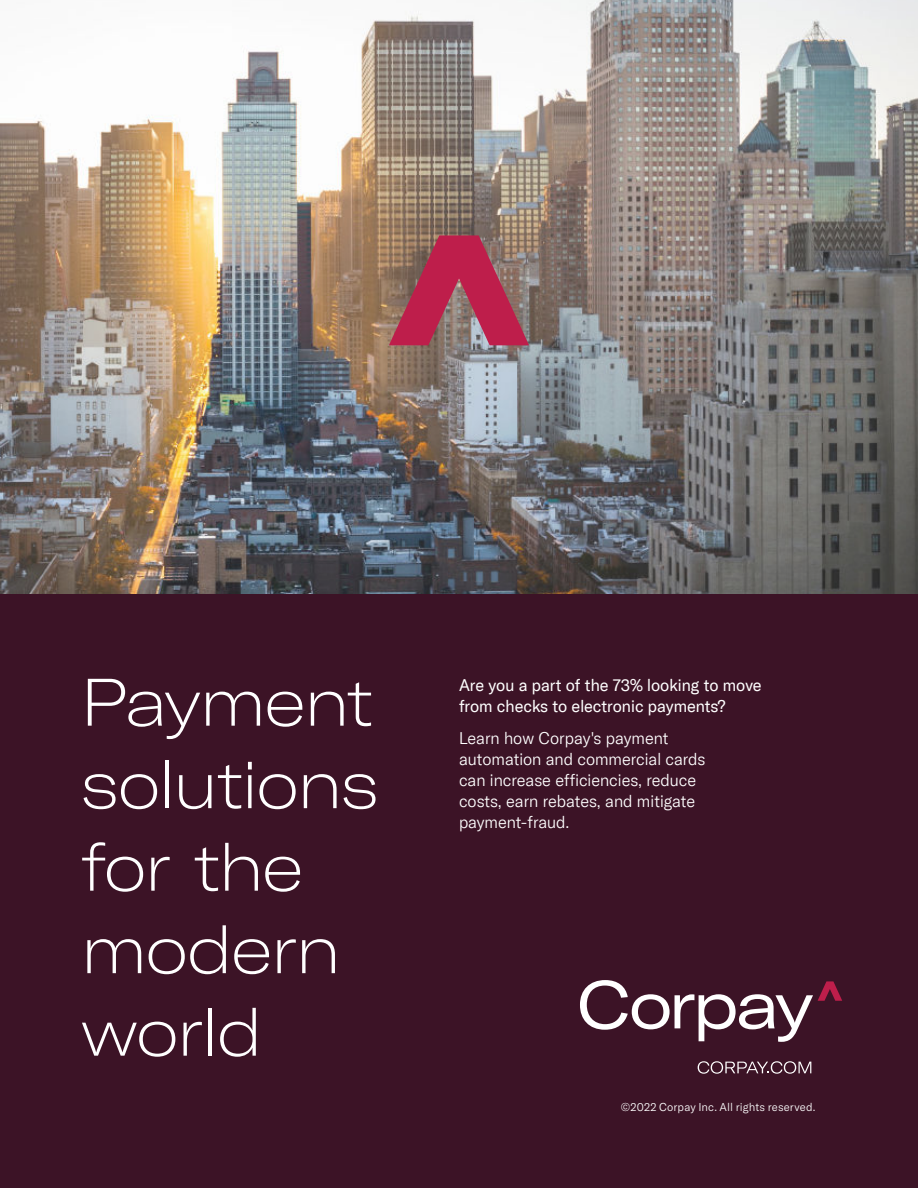
<style>
.page{position:relative;width:918px;height:1188px;background:#fff}
.page>*{position:absolute;margin:0;border:0;box-sizing:border-box;transform-origin:0 0}
.t1{font:300 16.5px/21px "GT America";color:#fff}
.t2{font:16.5px/21px "GT America";color:#fff}
.t3{font:300 11.25px "GT America";letter-spacing:.01em;color:#fff}
</style>
<div class="page">
<img style="left:0;top:0;width:918px;height:594px">
<div style="left:0;top:594px;width:918px;height:594px;background:#3c1326"></div>
<svg style="left:88px;top:679px;width:112px;height:60px"></svg>
<svg style="left:206px;top:692px;width:54px;height:34px"></svg>
<svg style="left:268px;top:692px;width:34px;height:35px"></svg>
<svg style="left:311px;top:682px;width:60px;height:44px"></svg>
<svg style="left:84px;top:774px;width:73px;height:35px"></svg>
<hr style="left:165px;top:760px;width:4px;height:48px;background:#fff">
<svg style="left:179px;top:775px;width:32px;height:34px"></svg>
<svg style="left:218px;top:765px;width:23px;height:44px"></svg>
<svg style="left:248px;top:775px;width:4px;height:33px"></svg>
<svg style="left:248px;top:762px;width:4px;height:7px"></svg>
<svg style="left:259px;top:774px;width:37px;height:35px"></svg>
<svg style="left:304px;top:774px;width:33px;height:34px"></svg>
<svg style="left:344px;top:774px;width:32px;height:35px"></svg>
<svg style="left:82px;top:842px;width:61px;height:50px"></svg>
<svg style="left:151px;top:857px;width:19px;height:34px"></svg>
<svg style="left:195px;top:847px;width:23px;height:44px"></svg>
<svg style="left:225px;top:843px;width:33px;height:48px"></svg>
<svg style="left:265px;top:857px;width:35px;height:35px"></svg>
<svg style="left:87px;top:939px;width:54px;height:34px"></svg>
<svg style="left:149px;top:925px;width:77px;height:49px"></svg>
<svg style="left:234px;top:939px;width:35px;height:35px"></svg>
<svg style="left:277px;top:939px;width:19px;height:34px"></svg>
<svg style="left:302px;top:939px;width:33px;height:34px"></svg>
<svg style="left:82px;top:1022px;width:93px;height:35px"></svg>
<svg style="left:184px;top:1022px;width:18px;height:34px"></svg>
<hr style="left:208px;top:1008px;width:4px;height:48px;background:#fff">
<svg style="left:220px;top:1008px;width:36px;height:49px"></svg>
<svg style="left:580px;top:980px;width:262px;height:62px"></svg>
<svg style="left:389px;top:235px;width:140px;height:110px"></svg>
<svg style="left:698px;top:1061px;width:113px;height:13px"></svg>
<p class="t2" style="left:459px;top:676px;width:304px">Are you a part of the 73% looking to move from checks to electronic payments?</p>
<p class="t1" style="left:459px;top:729px;width:248px">Learn how Corpay's payment automation and commercial cards can increase efficiencies, reduce costs, earn rebates, and mitigate payment-fraud.</p>
<p class="t3" style="left:621px;top:1103px;width:196px">©2022 Corpay Inc. All rights reserved.</p>
</div>
